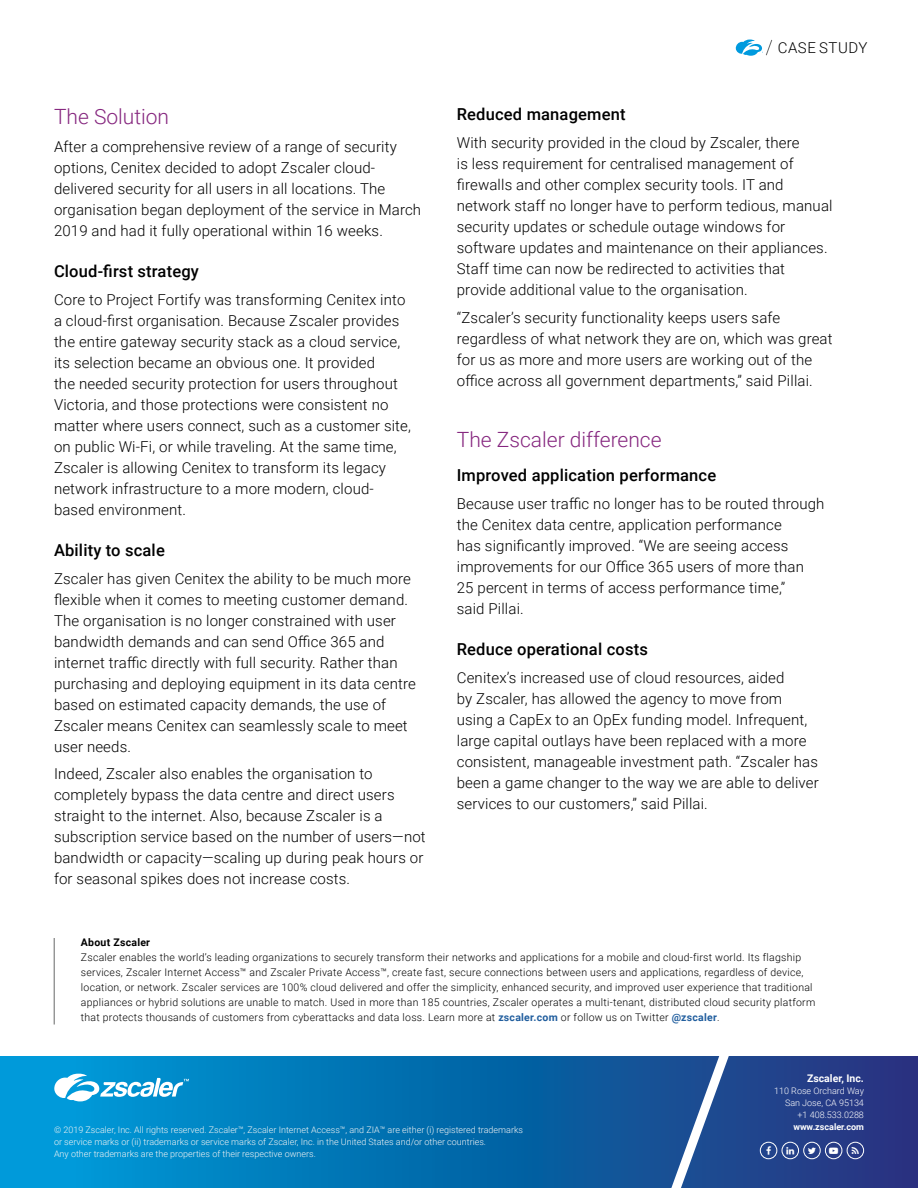
<style>
.page{position:relative;width:918px;height:1188px;background:#fff}
.page>*{position:absolute;margin:0;border:0;box-sizing:border-box;transform-origin:0 0}
.t1{font:300 21px "Roboto";color:#86277f}
.t2{font:500 16.5px "Roboto";letter-spacing:.01em;color:#000}
.t3{font:300 15px/21px "Roboto";letter-spacing:.01em;color:#000}
.t4{font:300 15px "Roboto";letter-spacing:.035em;color:#000}
.t5{font:300 10.5px/15px "Roboto";letter-spacing:.025em;color:#000}
.t6{font:700 10.5px "Roboto";color:#fff}
.t7{font:700 10.5px "Roboto";letter-spacing:.025em;color:#000}
.t8{font:300 9px/12px "Roboto";color:#f1f3f4}
.t9{font:300 9px/12px "Roboto";color:#fff;text-align:right}
.t10{font:700 9px "Roboto";color:#fff}
.s1{font-weight:700;color:#215e9e}
</style>
<div class="page">
<svg style="left:736px;top:39px;width:36px;height:17px"></svg>
<svg style="left:0;top:1057px;width:918px;height:131px;background:#0a6aac"></svg>
<svg style="left:54px;top:1074px;width:135px;height:27px"></svg>
<svg style="left:650px;top:1056px;width:88px;height:132px;background:#335f9e"></svg>
<div style="left:825px;top:1142px;width:17px;height:17px;border:1px solid #fff;border-radius:50%"></div>
<div style="left:760px;top:1142px;width:17px;height:17px;border:1px solid #fff;border-radius:50%"></div>
<div style="left:782px;top:1142px;width:17px;height:17px;border:1px solid #fff;border-radius:50%"></div>
<div style="left:803px;top:1142px;width:18px;height:17px;border:1px solid #fff;border-radius:50%"></div>
<div style="left:847px;top:1142px;width:17px;height:17px;border:1px solid #fff;border-radius:50%"></div>
<hr style="left:54px;top:938px;width:1px;height:87px;background:#666767">
<svg style="left:766px;top:1147px;width:5px;height:8px"></svg>
<svg style="left:786px;top:1147px;width:8px;height:7px"></svg>
<svg style="left:808px;top:1148px;width:8px;height:6px"></svg>
<svg style="left:829px;top:1148px;width:9px;height:6px"></svg>
<svg style="left:852px;top:1147px;width:7px;height:7px"></svg>
<h1 class="t1" style="left:54px;top:102px;width:117px">The Solution</h1>
<p class="t3" style="left:54px;top:135px;width:369px">After a comprehensive review of a range of security options, Cenitex decided to adopt Zscaler cloud&shy;delivered security for all users in all locations. The organisation began deployment of the service in March 2019 and had it fully operational within 16 weeks.</p>
<p class="t2" style="left:54px;top:259px;width:146px">Cloud-first strategy</p>
<p class="t3" style="left:54px;top:288px;width:359px">Core to Project Fortify was transforming Cenitex into a cloud-first organisation. Because Zscaler provides the entire gateway security stack as a cloud service, its selection became an obvious one. It provided<br>the needed security protection for users throughout Victoria, and those protections were consistent no matter where users connect, such as a customer site, on public Wi-Fi, or while traveling. At the same time, Zscaler is allowing Cenitex to transform its legacy network infrastructure to a more modern, cloud&shy;based environment.</p>
<p class="t2" style="left:54px;top:538px;width:112px">Ability to scale</p>
<p class="t3" style="left:54px;top:567px;width:363px">Zscaler has given Cenitex the ability to be much more flexible when it comes to meeting customer demand.<br>The organisation is no longer constrained with user bandwidth demands and can send Office 365 and internet traffic directly with full security. Rather than purchasing and deploying equipment in its data centre based on estimated capacity demands, the use of Zscaler means Cenitex can seamlessly scale to meet user needs.</p>
<p class="t3" style="left:54px;top:763px;width:373px">Indeed, Zscaler also enables the organisation to completely bypass the data centre and direct users straight to the internet. Also, because Zscaler is a subscription service based on the number of users—not bandwidth or capacity—scaling up during peak hours or for seasonal spikes does not increase costs.</p>
<p class="t4" style="left:778px;top:37px;width:91px">CASE STUDY</p>
<p class="t2" style="left:457px;top:103px;width:170px">Reduced management</p>
<p class="t3" style="left:457px;top:132px;width:377px">With security provided in the cloud by Zscaler, there<br>is less requirement for centralised management of firewalls and other complex security tools. IT and network staff no longer have to perform tedious, manual security updates or schedule outage windows for software updates and maintenance on their appliances.<br>Staff time can now be redirected to activities that provide additional value to the organisation.</p>
<p class="t3" style="left:457px;top:306px;width:377px">“Zscaler’s security functionality keeps users safe regardless of what network they are on, which was great for us as more and more users are working out of the office across all government departments,” said Pillai.</p>
<h1 class="t1" style="left:457px;top:424px;width:206px">The Zscaler difference</h1>
<p class="t2" style="left:457px;top:464px;width:261px">Improved application performance</p>
<p class="t3" style="left:457px;top:492px;width:369px">Because user traffic no longer has to be routed through the Cenitex data centre, application performance<br>has significantly improved. “We are seeing access improvements for our Office 365 users of more than 25 percent in terms of access performance time,”<br>said Pillai.</p>
<p class="t2" style="left:457px;top:638px;width:193px">Reduce operational costs</p>
<p class="t3" style="left:457px;top:666px;width:364px">Cenitex’s increased use of cloud resources, aided<br>by Zscaler, has allowed the agency to move from using a CapEx to an OpEx funding model. Infrequent, large capital outlays have been replaced with a more consistent, manageable investment path. “Zscaler has been a game changer to the way we are able to deliver services to our customers,” said Pillai.</p>
<p class="t7" style="left:81px;top:935px;width:71px">About Zscaler</p>
<p class="t5" style="left:81px;top:949px;width:736px">Zscaler enables the world’s leading organizations to securely transform their networks and applications for a mobile and cloud-first world. Its flagship services, Zscaler Internet Access™ and Zscaler Private Access™, create fast, secure connections between users and applications, regardless of device, location, or network. Zscaler services are 100% cloud delivered and offer the simplicity, enhanced security, and improved user experience that traditional appliances or hybrid solutions are unable to match. Used in more than 185 countries, Zscaler operates a multi-tenant, distributed cloud security platform that protects thousands of customers from cyberattacks and data loss. Learn more at <span class="s1">zscaler.com</span> or follow us on Twitter <span class="s1">@zscaler</span>.</p>
<p class="t8" style="left:54px;top:1123px;width:471px">© 2019 Zscaler, Inc. All rights reserved. Zscaler™, Zscaler Internet Access™, and ZIA™ are either (i) registered trademarks or service marks or (ii) trademarks or service marks of Zscaler, Inc. in the United States and/or other countries.<br>Any other trademarks are the properties of their respective owners.</p>
<p class="t6" style="left:807px;top:1070px;width:58px">Zscaler, Inc.</p>
<p class="t9" style="left:774px;top:1084px;width:91px">110 Rose Orchard Way<br>San Jose, CA 95134 +1 408.533.0288</p>
<p class="t10" style="left:793px;top:1120px;width:72px">www.zscaler.com</p>
</div>
